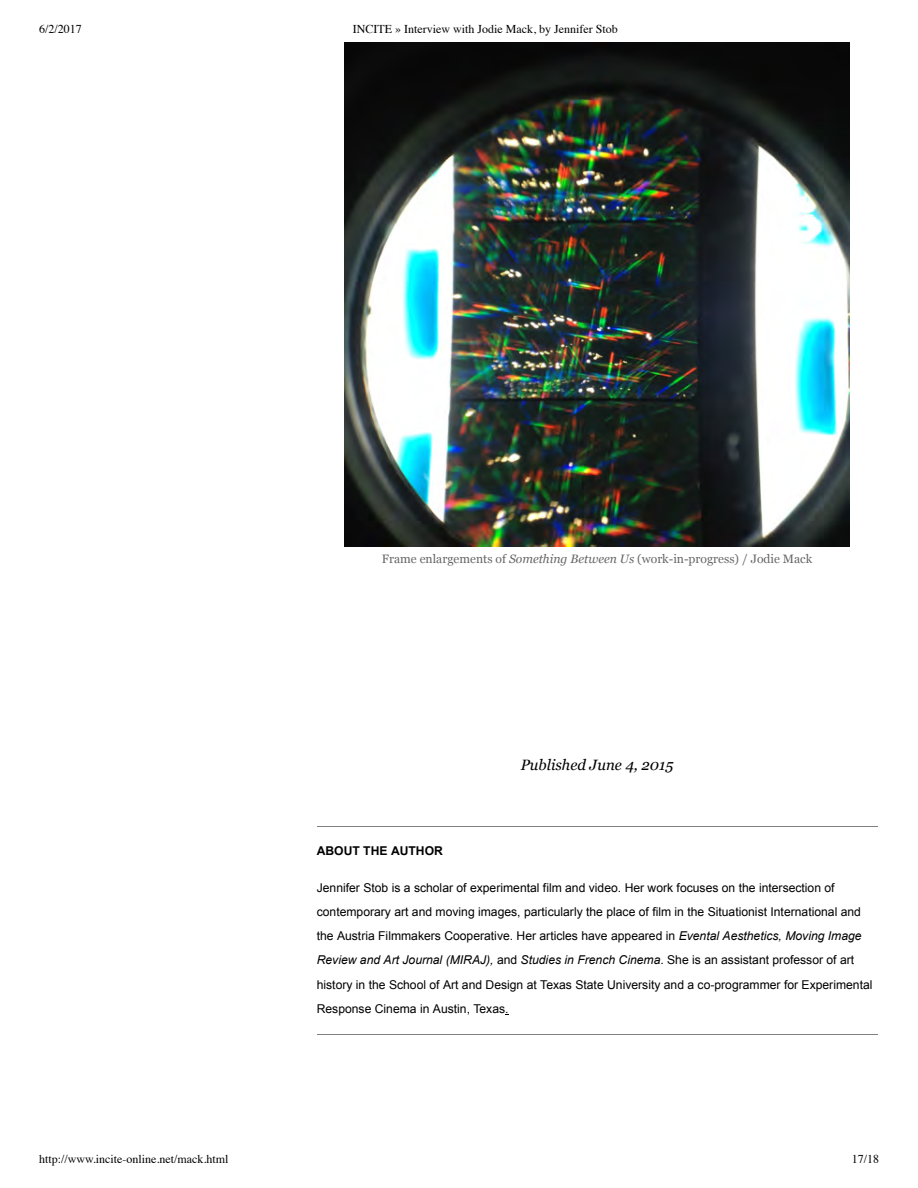
<style>
.page{position:relative;width:918px;height:1188px;background:#fff}
.page>*{position:absolute;margin:0;border:0;box-sizing:border-box;transform-origin:0 0}
.t1{font:italic 15px "Georgia";color:#000}
.t2{font:12.15px/24.3px "Arial";color:#000}
.t3{font:12.15px "Georgia";color:#666}
.t4{font:700 12.15px "Arial";color:#000}
.t5{font:12px "Times";color:#000}
.s1{font-style:italic}
</style>
<div class="page">
<hr style="left:317px;top:826px;width:561px;height:1px;background:#808080">
<hr style="left:317px;top:1034px;width:561px;height:1px;background:#808080">
<img style="left:345px;top:42px;width:504px;height:505px">
<p class="t5" style="left:39px;top:24px;width:44px">6/2/2017</p>
<p class="t5" style="left:353px;top:24px;width:266px">INCITE » Interview with Jodie Mack, by Jennifer Stob</p>
<p class="t3" style="left:382px;top:551px;width:432px">Frame enlargements of <span class="s1">Something Between Us</span> (work-in-progress) / Jodie Mack</p>
<p class="t1" style="left:521px;top:756px;width:154px">Published June 4, 2015</p>
<p class="t4" style="left:317px;top:844px;width:128px">ABOUT THE AUTHOR</p>
<p class="t2" style="left:317px;top:875px;width:557px">Jennifer Stob is a scholar of experimental film and video. Her work focuses on the intersection of contemporary art and moving images, particularly the place of film in the Situationist International and the Austria Filmmakers Cooperative. Her articles have appeared in <span class="s1">Evental Aesthetics, Moving Image Review and Art Journal (MIRAJ),</span> and <span class="s1">Studies in French Cinema</span>. She is an assistant professor of art history in the School of Art and Design at Texas State University and a co-programmer for Experimental Response Cinema in Austin, Texas.</p>
<p class="t5" style="left:39px;top:1154px;width:191px">http://www.incite-online.net/mack.html</p>
<p class="t5" style="left:852px;top:1154px;width:29px">17/18</p>
</div>
